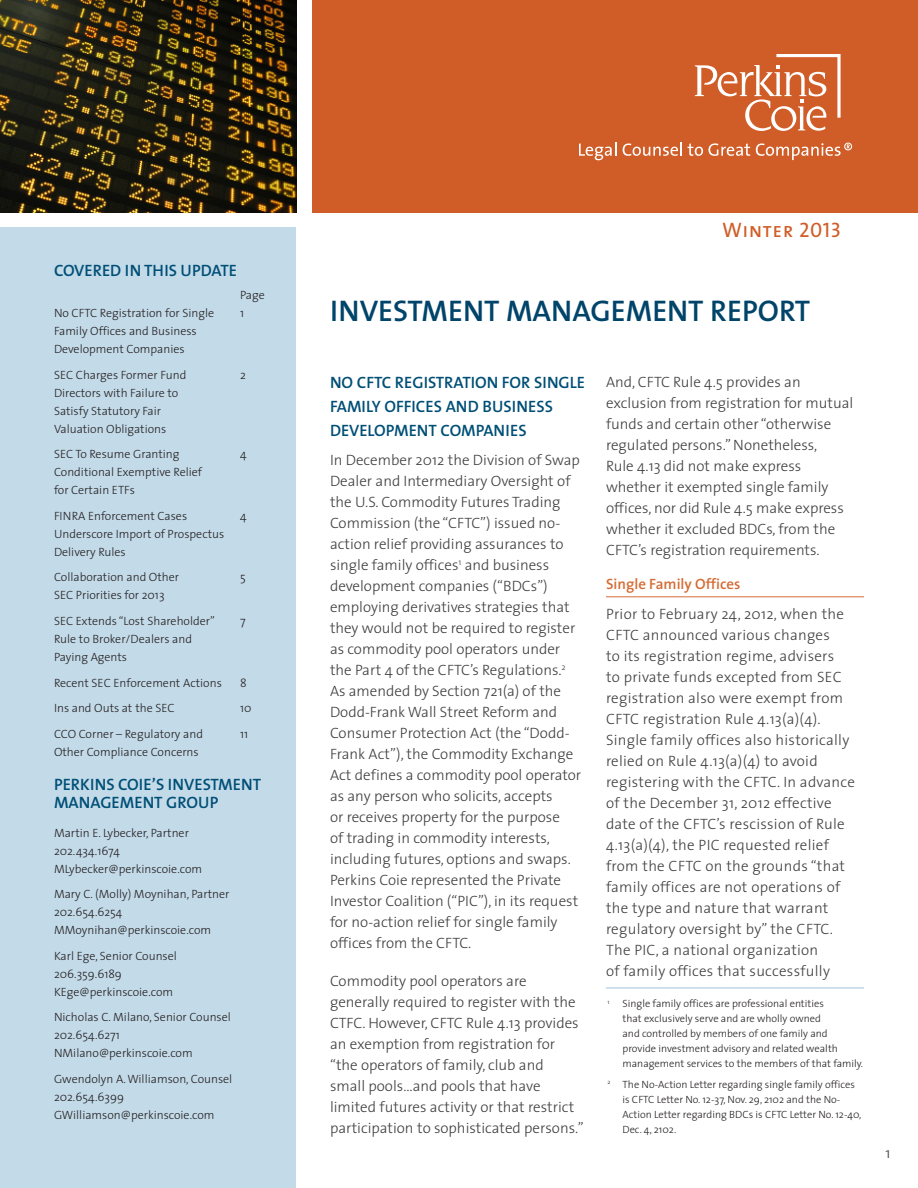
<style>
.page{position:relative;width:918px;height:1188px;background:#fff}
.page>*{position:absolute;margin:0;border:0;box-sizing:border-box;transform-origin:0 0}
.Newsletter_Title{font:600 30px "The Sans";color:#00446a}
.Subhead_1_all_caps{font:21px "The Sans Caps";letter-spacing:.025em;color:#d05d27}
.Subhead_2_all_caps{font:600 16.5px/24px "The Sans";color:#004f76}
.sidebar_text{font:600 16.5px/18px "The Sans";color:#004f76}
.Body-10_14{font:300 15px/21px "The Sans";color:#3e3e3f}
.Body-10_14-2{font:300 15px/21px "The Sans";letter-spacing:.02em;color:#3e3e3f}
.Paragraph_Subhead_2{font:600 15px "The Sans";color:#d46c35}
.sidebar_text-2{font:300 12px/18px "The Sans";color:#231f20}
.body{font:300 12px "The Sans";color:#231f20}
.footnote_text_7_10{font:300 10.5px/15px "The Sans";color:#231f20}
</style>
<div class="page">
<div style="left:0;top:227px;width:296px;height:961px;background:#c3dae8"></div>
<div style="left:312px;top:0;width:606px;height:212px;background:#d05d27"></div>
<svg style="left:579px;top:143px;width:37px;height:17px"></svg>
<svg style="left:623px;top:143px;width:127px;height:13px"></svg>
<svg style="left:695px;top:54px;width:146px;height:77px"></svg>
<svg style="left:756px;top:143px;width:96px;height:17px"></svg>
<img style="left:0;top:0;width:296px;height:212px">
<hr style="left:606px;top:597px;width:258px;height:1px;background:#d46c35">
<hr style="left:606px;top:988px;width:258px;height:1px;background:#9ec4da">
<p class="Subhead_2_all_caps" style="left:54px;top:257px;width:185px">COVERED IN THIS UPDATE</p>
<p class="body" style="left:240px;top:285px;width:26px">Page</p>
<p class="sidebar_text-2" style="left:54px;top:304px;width:162px">No CFTC Registration for Single</p>
<p class="sidebar_text-2" style="left:240px;top:304px;width:6px">1</p>
<p class="sidebar_text-2" style="left:54px;top:322px;width:144px">Family Offices and Business<br>Development Companies</p>
<p class="sidebar_text-2" style="left:54px;top:365px;width:134px">SEC Charges Former Fund</p>
<p class="sidebar_text-2" style="left:240px;top:365px;width:7px">2</p>
<p class="sidebar_text-2" style="left:54px;top:383px;width:126px">Directors with Failure to<br>Satisfy Statutory Fair<br>Valuation Obligations</p>
<p class="sidebar_text-2" style="left:54px;top:445px;width:127px">SEC To Resume Granting</p>
<p class="sidebar_text-2" style="left:240px;top:445px;width:8px">4</p>
<p class="sidebar_text-2" style="left:54px;top:463px;width:150px">Conditional Exemptive Relief for Certain ETFs</p>
<p class="sidebar_text-2" style="left:54px;top:506px;width:135px">FINRA Enforcement Cases</p>
<p class="sidebar_text-2" style="left:240px;top:506px;width:8px">4</p>
<p class="sidebar_text-2" style="left:54px;top:524px;width:172px">Underscore Import of Prospectus<br>Delivery Rules</p>
<p class="sidebar_text-2" style="left:54px;top:568px;width:127px">Collaboration and Other</p>
<p class="sidebar_text-2" style="left:240px;top:568px;width:7px">5</p>
<p class="sidebar_text-2" style="left:54px;top:586px;width:112px">SEC Priorities for 2013</p>
<p class="sidebar_text-2" style="left:54px;top:612px;width:162px">SEC Extends “Lost Shareholder”</p>
<p class="sidebar_text-2" style="left:240px;top:612px;width:7px">7</p>
<p class="sidebar_text-2" style="left:54px;top:630px;width:140px">Rule to Broker/Dealers and<br>Paying Agents</p>
<p class="sidebar_text-2" style="left:54px;top:673px;width:169px">Recent SEC Enforcement Actions</p>
<p class="sidebar_text-2" style="left:240px;top:673px;width:8px">8</p>
<p class="sidebar_text-2" style="left:54px;top:699px;width:122px">Ins and Outs at the SEC</p>
<p class="sidebar_text-2" style="left:240px;top:699px;width:13px">10</p>
<p class="sidebar_text-2" style="left:54px;top:724px;width:151px">CCO Corner – Regulatory and</p>
<p class="sidebar_text-2" style="left:240px;top:724px;width:10px">11</p>
<p class="sidebar_text-2" style="left:54px;top:742px;width:146px">Other Compliance Concerns</p>
<p class="sidebar_text" style="left:54px;top:775px;width:209px">PERKINS COIE’S INVESTMENT<br>MANAGEMENT GROUP</p>
<p class="sidebar_text-2" style="left:54px;top:823px;width:150px">Martin E. Lybecker, Partner<br>202.434.1674<br>MLybecker@perkinscoie.com</p>
<p class="sidebar_text-2" style="left:54px;top:885px;width:177px">Mary C. (Molly) Moynihan, Partner<br>202.654.6254<br>MMoynihan@perkinscoie.com</p>
<p class="sidebar_text-2" style="left:54px;top:946px;width:124px">Karl Ege, Senior Counsel<br>206.359.6189<br>KEge@perkinscoie.com</p>
<p class="sidebar_text-2" style="left:54px;top:1008px;width:178px">Nicholas C. Milano, Senior Counsel<br>202.654.6271<br>NMilano@perkinscoie.com</p>
<p class="sidebar_text-2" style="left:54px;top:1069px;width:180px">Gwendolyn A. Williamson, Counsel<br>202.654.6399<br>GWilliamson@perkinscoie.com</p>
<p class="Subhead_1_all_caps" style="left:722px;top:212px;width:121px">Winter 2013</p>
<p class="Newsletter_Title" style="left:330px;top:285px;width:482px">INVESTMENT MANAGEMENT REPORT</p>
<p class="Subhead_2_all_caps" style="left:330px;top:370px;width:257px">NO CFTC REGISTRATION FOR SINGLE<br>FAMILY OFFICES AND BUSINESS<br>DEVELOPMENT COMPANIES</p>
<p class="Body-10_14" style="left:330px;top:449px;width:253px">In December 2012 the Division of Swap Dealer and Intermediary Oversight of the U.S. Commodity Futures Trading Commission (the “CFTC”) issued no&shy;action relief providing assurances to single family offices<sup>1</sup> and business development companies (“BDCs”) employing derivatives strategies that they would not be required to register as commodity pool operators under the Part 4 of the CFTC’s Regulations.<sup>2<br></sup>As amended by Section 721(a) of the Dodd-Frank Wall Street Reform and Consumer Protection Act (the “Dodd-Frank Act”), the Commodity Exchange Act defines a commodity pool operator as any person who solicits, accepts<br>or receives property for the purpose<br>of trading in commodity interests, including futures, options and swaps.<br>Perkins Coie represented the Private Investor Coalition (“PIC”), in its request for no-action relief for single family offices from the CFTC.</p>
<p class="Body-10_14" style="left:330px;top:970px;width:255px">Commodity pool operators are generally required to register with the CTFC. However, CFTC Rule 4.13 provides an exemption from registration for “the operators of family, club and<br>small pools…and pools that have limited futures activity or that restrict participation to sophisticated persons.”</p>
<p class="Body-10_14" style="left:606px;top:371px;width:249px">And, CFTC Rule 4.5 provides an exclusion from registration for mutual funds and certain other “otherwise regulated persons.” Nonetheless,<br>Rule 4.13 did not make express whether it exempted single family offices, nor did Rule 4.5 make express whether it excluded BDCs, from the CFTC’s registration requirements.</p>
<p class="Paragraph_Subhead_2" style="left:606px;top:571px;width:136px">Single Family Offices</p>
<p class="Body-10_14-2" style="left:606px;top:603px;width:251px">Prior to February 24, 2012, when the CFTC announced various changes<br>to its registration regime, advisers<br>to private funds excepted from SEC registration also were exempt from CFTC registration Rule 4.13(a)(4).<br>Single family offices also historically relied on Rule 4.13(a)(4) to avoid registering with the CFTC. In advance of the December 31, 2012 effective date of the CFTC’s rescission of Rule 4.13(a)(4), the PIC requested relief from the CFTC on the grounds “that family offices are not operations of the type and nature that warrant regulatory oversight by” the CFTC.<br>The PIC, a national organization<br>of family offices that successfully</p>
<p class="footnote_text_7_10" style="left:622px;top:996px;width:242px;text-indent:-15px"><sup>1</sup> Single family offices are professional entities<br>that exclusively serve and are wholly owned<br>and controlled by members of one family and provide investment advisory and related wealth management services to the members of that family.</p>
<p class="footnote_text_7_10" style="left:622px;top:1076px;width:240px;text-indent:-15px"><sup>2</sup> The No-Action Letter regarding single family offices is CFTC Letter No. 12-37, Nov. 29, 2102 and the No-Action Letter regarding BDCs is CFTC Letter No. 12-40, Dec. 4, 2102.</p>
<p class="Body-10_14" style="left:886px;top:1142px;width:7px">1</p>
</div>
